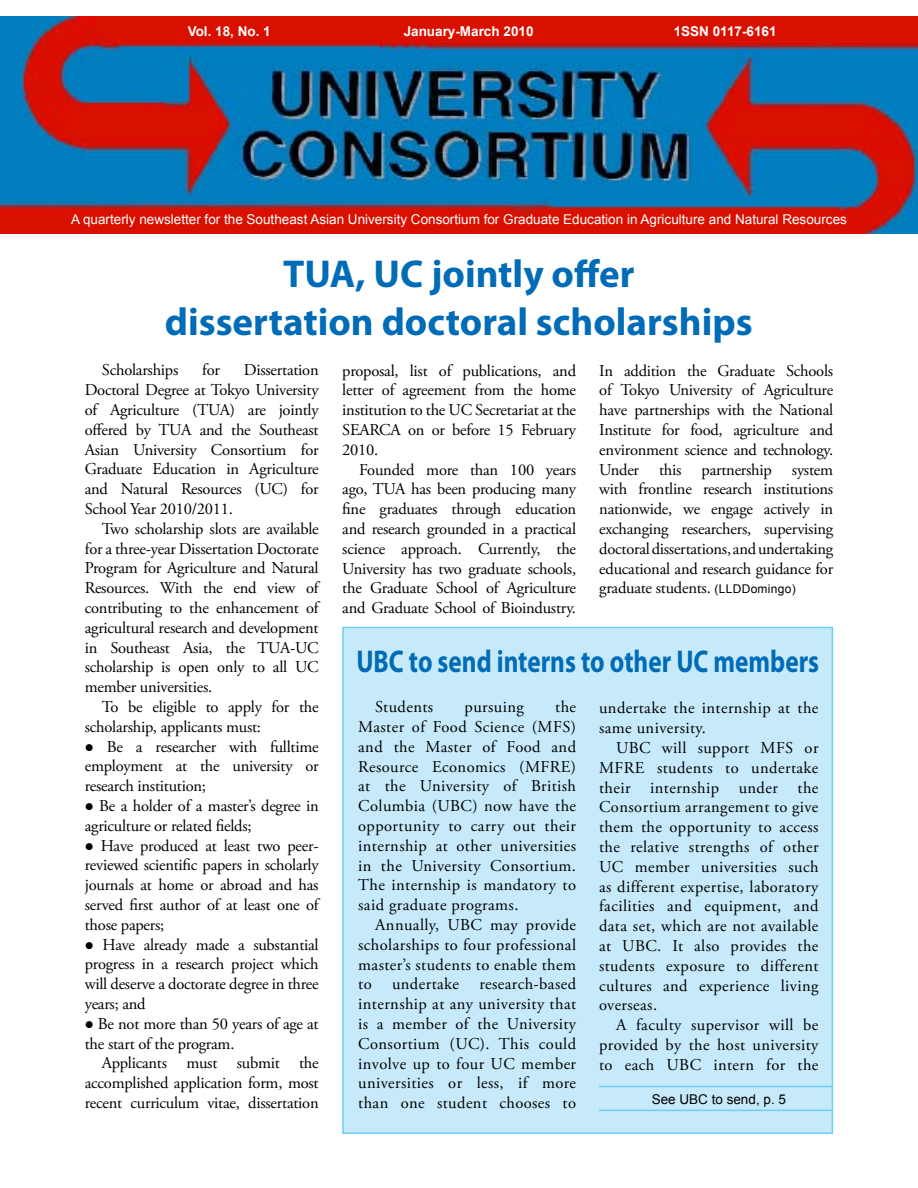
<style>
.page{position:relative;width:918px;height:1188px;background:#fff}
.page>*{position:absolute;margin:0;border:0;box-sizing:border-box;transform-origin:0 0}
.t1{font:700 39px/48px "Myriad Pro";color:#006bb6;text-align:center}
.t2{font:700 31.5px "Myriad Pro";color:#006bb6;scale:.8 1}
.t3{font:16.5px/19.8px "Adobe Garamond Pro";letter-spacing:-.015em;color:#000;text-align:justify}
.t4{font:16.5px/19.8px "Adobe Garamond Pro";letter-spacing:.025em;color:#000}
.t5{font:13.5px "Arial";color:#fff}
.t6{font:700 13.5px "Arial";color:#fff}
.t7{font:13.5px "Arial";color:#000}
.s1{font-family:"Arial";font-size:12px}
</style>
<div class="page">
<div style="left:342px;top:627px;width:491px;height:507px;background:#c7eafb;border:2px solid #6acff6"></div>
<img style="left:0;top:17px;width:918px;height:217px">
<hr style="left:599px;top:1086px;width:234px;height:1px;background:#6acff6">
<hr style="left:599px;top:1110px;width:234px;height:1px;background:#6acff6">
<p class="t6" style="left:188px;top:22px;width:85px">Vol. 18, No. 1</p>
<p class="t6" style="left:404px;top:22px;width:131px">January-March 2010</p>
<p class="t6" style="left:674px;top:22px;width:104px">1SSN 0117-6161</p>
<p class="t5" style="left:71px;top:211px;width:777px">A quarterly newsletter for the Southeast Asian University Consortium for Graduate Education in Agriculture and Natural Resources</p>
<h1 class="t1" style="left:165px;top:249px;width:589px">TUA, UC jointly offer<br>dissertation doctoral scholarships</h1>
<p class="t3" style="left:102px;top:361px;width:78px">Scholarships</p>
<p class="t3" style="left:202px;top:361px;width:19px">for</p>
<p class="t3" style="left:85px;top:361px;width:235px;text-indent:159px">Dissertation Doctoral Degree at Tokyo University of Agriculture (TUA) are jointly offered by TUA and the Southeast Asian University Consortium for Graduate Education in Agriculture and Natural Resources (UC) for School Year 2010/2011.</p>
<p class="t3" style="left:85px;top:519px;width:235px;text-indent:17px">Two scholarship slots are available for a three-year Dissertation Doctorate Program for Agriculture and Natural Resources. With the end view of contributing to the enhancement of agricultural research and development in Southeast Asia, the TUA-UC scholarship is open only to all UC member universities.</p>
<p class="t3" style="left:85px;top:697px;width:235px;text-indent:17px">To be eligible to apply for the scholarship, applicants must:</p>
<p class="t3" style="left:85px;top:737px;width:235px">● Be a researcher with fulltime employment at the university or research institution;</p>
<p class="t3" style="left:85px;top:796px;width:235px">● Be a holder of a master’s degree in agriculture or related fields;</p>
<p class="t3" style="left:85px;top:836px;width:235px">● Have produced at least two peer&shy;reviewed scientific papers in scholarly journals at home or abroad and has served first author of at least one of those papers;</p>
<p class="t3" style="left:85px;top:935px;width:235px">● Have already made a substantial progress in a research project which will deserve a doctorate degree in three years; and</p>
<p class="t3" style="left:85px;top:1014px;width:235px">● Be not more than 50 years of age at the start of the program.</p>
<p class="t3" style="left:85px;top:1054px;width:235px;text-indent:17px">Applicants must submit the accomplished application form, most recent curriculum vitae, dissertation</p>
<p class="t3" style="left:342px;top:361px;width:235px">proposal, list of publications, and letter of agreement from the home institution to the UC Secretariat at the SEARCA on or before 15 February 2010.</p>
<p class="t3" style="left:342px;top:460px;width:235px;text-indent:17px">Founded more than 100 years ago, TUA has been producing many fine graduates through education and research grounded in a practical science approach. Currently, the University has two graduate schools, the Graduate School of Agriculture and Graduate School of Bioindustry.</p>
<p class="t3" style="left:599px;top:361px;width:235px">In addition the Graduate Schools of Tokyo University of Agriculture have partnerships with the National Institute for food, agriculture and environment science and technology.<br>Under this partnership system with frontline research institutions nationwide, we engage actively in exchanging researchers, supervising doctoral dissertations, and undertaking educational and research guidance for graduate students. <span class="s1">(LLDDomingo)</span></p>
<h2 class="t2" style="left:356px;top:641px;width:580px">UBC to send interns to other UC members</h2>
<p class="t3" style="left:358px;top:698px;width:219px;text-indent:197px">the Master of Food Science (MFS) and the Master of Food and Resource Economics (MFRE) at the University of British Columbia (UBC) now have the opportunity to carry out their internship at other universities in the University Consortium.<br>The internship is mandatory to said graduate programs.</p>
<p class="t3" style="left:358px;top:916px;width:219px;text-indent:17px">Annually, UBC may provide scholarships to four professional master’s students to enable them to undertake research-based internship at any university that is a member of the University Consortium (UC). This could involve up to four UC member universities or less, if more than one student chooses to</p>
<p class="t4" style="left:375px;top:698px;width:60px">Students</p>
<p class="t4" style="left:465px;top:698px;width:61px">pursuing</p>
<p class="t4" style="left:599px;top:699px;width:221px">undertake the internship at the same university.</p>
<p class="t3" style="left:599px;top:738px;width:221px;text-indent:17px">UBC will support MFS or MFRE students to undertake their internship under the Consortium arrangement to give them the opportunity to access the relative strengths of other UC member universities such as different expertise, laboratory facilities and equipment, and data set, which are not available at UBC. It also provides the students exposure to different cultures and experience living overseas.</p>
<p class="t3" style="left:599px;top:1016px;width:221px;text-indent:17px">A faculty supervisor will be provided by the host university to each UBC intern for the</p>
<p class="t7" style="left:652px;top:1090px;width:136px">See UBC to send, p. 5</p>
</div>
